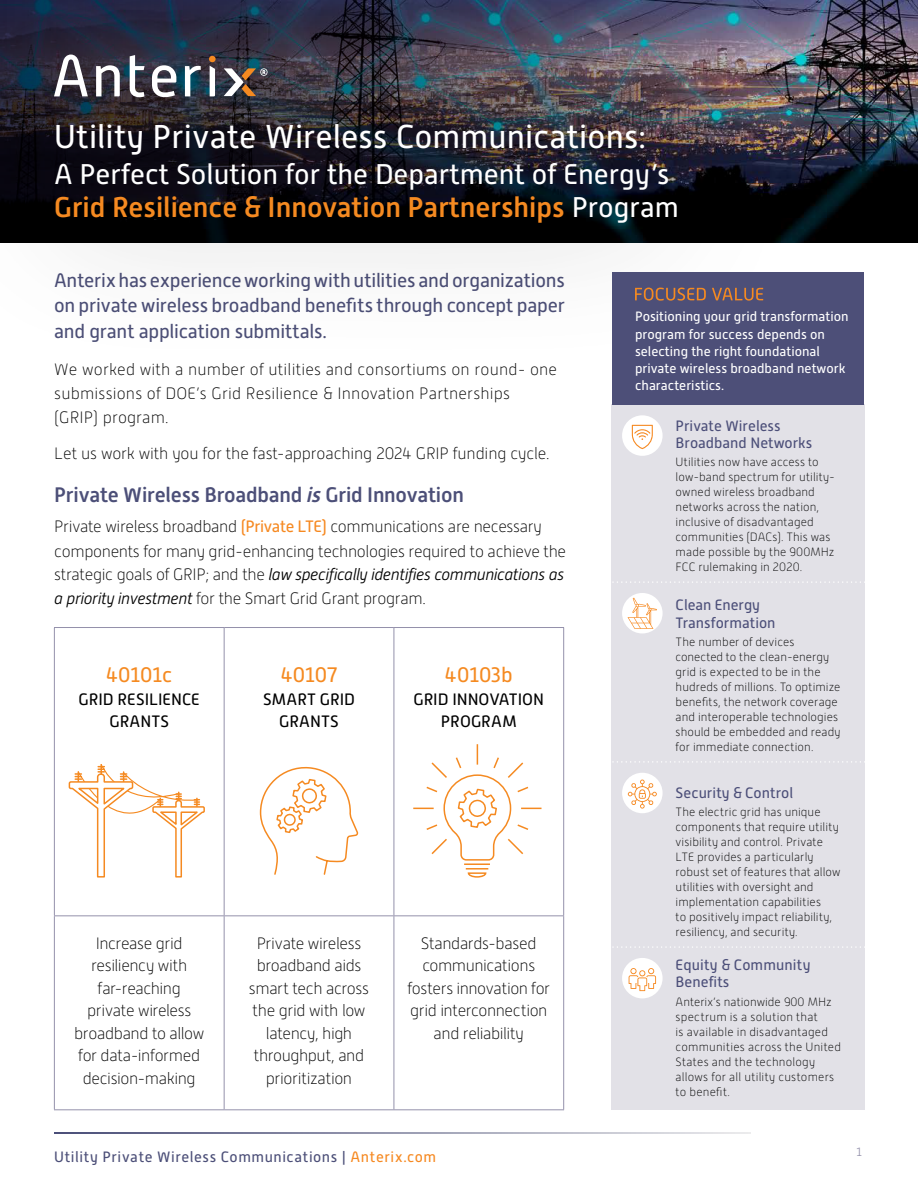
<style>
.page{position:relative;width:918px;height:1188px;background:#fff}
.page>*{position:absolute;margin:0;border:0;box-sizing:border-box;transform-origin:0 0}
.t1{font:33px "Alwyn New";letter-spacing:.005em;color:#fff}
.t2{font:28.5px/33px "Alwyn New";color:#fff}
.t3{font:500 21px "Alwyn New";letter-spacing:-.01em;color:#4c4f78}
.t4{font:21px "Alwyn New";letter-spacing:-.005em;color:#f58a21}
.t5{font:19.5px/25.5px "Alwyn New";letter-spacing:-.015em;color:#4c4f77;text-align:justify}
.t6{font:100 16.5px/22.5px "Alwyn New";letter-spacing:-.02em;color:#000;text-align:center}
.t7{font:100 16.5px/24px "Alwyn New";letter-spacing:.01em;color:#000}
.t8{font:16.5px/22.5px "Alwyn New";color:#000;text-align:center}
.t9{font:15px/17.2px "Alwyn New";color:#4c4f79}
.t10{font:15px "Alwyn New";letter-spacing:.04em;color:#4c4f78}
.t11{font:13.5px/17.2px "Alwyn New";color:#fff}
.t12{font:100 12px/15px "Alwyn New";letter-spacing:.005em;color:#000}
.t13{font:300 12px "Alwyn New";color:#9491ab}
.s1{font-weight:500;color:#f58a21}
.s2{font-style:italic}
.s3{font-weight:400;color:#f68921}
.s4{font-weight:300;font-style:italic}
.s5{color:#f68921}
</style>
<div class="page">
<svg style="left:54px;top:1133px;width:696px;height:1px"></svg>
<div style="left:612px;top:404px;width:253px;height:706px;background:#e2e1e7"></div>
<img style="left:798px;top:0;width:120px;height:243px">
<hr style="left:54px;top:627px;width:170px;height:1px;background:#9491ab">
<hr style="left:54px;top:628px;width:1px;height:287px;background:#9491ab">
<hr style="left:224px;top:627px;width:170px;height:1px;background:#9491ab">
<hr style="left:224px;top:628px;width:1px;height:287px;background:#9491ab">
<hr style="left:394px;top:627px;width:170px;height:1px;background:#9491ab">
<hr style="left:394px;top:628px;width:1px;height:287px;background:#9491ab">
<hr style="left:563px;top:628px;width:1px;height:287px;background:#9491ab">
<hr style="left:54px;top:915px;width:170px;height:1px;background:#9491ab">
<hr style="left:54px;top:916px;width:1px;height:193px;background:#9491ab">
<hr style="left:224px;top:915px;width:170px;height:1px;background:#9491ab">
<hr style="left:224px;top:916px;width:1px;height:193px;background:#9491ab">
<hr style="left:394px;top:915px;width:170px;height:1px;background:#9491ab">
<hr style="left:394px;top:916px;width:1px;height:193px;background:#9491ab">
<hr style="left:563px;top:916px;width:1px;height:193px;background:#9491ab">
<hr style="left:54px;top:1109px;width:170px;height:1px;background:#9491ab">
<hr style="left:224px;top:1109px;width:170px;height:1px;background:#9491ab">
<hr style="left:394px;top:1109px;width:170px;height:1px;background:#9491ab">
<div style="left:0;top:0;width:798px;height:364px;background:#000;opacity:.75"></div>
<svg style="left:54px;top:55px;width:34px;height:41px"></svg>
<svg style="left:96px;top:65px;width:24px;height:31px"></svg>
<svg style="left:130px;top:55px;width:15px;height:42px"></svg>
<svg style="left:152px;top:65px;width:24px;height:32px"></svg>
<svg style="left:185px;top:66px;width:16px;height:30px"></svg>
<svg style="left:210px;top:66px;width:5px;height:30px"></svg>
<div style="left:209px;top:56px;width:7px;height:6px;background:#f58a21;border-radius:50%"></div>
<svg style="left:224px;top:68px;width:44px;height:28px"></svg>
<svg style="left:259px;top:766px;width:100px;height:109px"></svg>
<hr style="left:465px;top:863px;width:24px;height:2px;background:#f58a21">
<hr style="left:467px;top:868px;width:21px;height:2px;background:#f58a21">
<svg style="left:467px;top:872px;width:20px;height:6px"></svg>
<svg style="left:413px;top:744px;width:129px;height:117px"></svg>
<svg style="left:613px;top:581px;width:252px;height:2px"></svg>
<svg style="left:613px;top:761px;width:252px;height:2px"></svg>
<svg style="left:613px;top:946px;width:252px;height:2px"></svg>
<div style="left:622px;top:415px;width:41px;height:41px;background:#fff;border-radius:50%"></div>
<svg style="left:632px;top:425px;width:21px;height:24px"></svg>
<div style="left:622px;top:593px;width:41px;height:40px;background:#fff;border-radius:50%"></div>
<svg style="left:628px;top:598px;width:29px;height:31px"></svg>
<div style="left:622px;top:773px;width:41px;height:40px;background:#fff;border-radius:50%"></div>
<svg style="left:628px;top:780px;width:29px;height:29px"></svg>
<div style="left:622px;top:958px;width:41px;height:40px;background:#fff;border-radius:50%"></div>
<svg style="left:629px;top:968px;width:27px;height:23px"></svg>
<div style="left:612px;top:272px;width:252px;height:132px;background:#4d4f78"></div>
<svg style="left:635px;top:288px;width:71px;height:13px"></svg>
<svg style="left:712px;top:288px;width:51px;height:13px"></svg>
<svg style="left:68px;top:764px;width:137px;height:114px"></svg>
<h1 class="t1" style="left:54px;top:118px;width:594px">Utility Private Wireless Communications:</h1>
<h2 class="t2" style="left:54px;top:158px;width:626px">A Perfect Solution for the Department of Energy’s<br><span class="s1">Grid Resilience &amp; Innovation Partnerships</span> Program</h2>
<h3 class="t5" style="left:54px;top:267px;width:512px">Anterix has experience working with utilities and organizations on private wireless broadband benefits through concept paper and grant application submittals.</h3>
<h3 class="t7" style="left:54px;top:358px;width:504px">We worked with a number of utilities and consortiums on round- one submissions of DOE’s Grid Resilience &amp; Innovation Partnerships (GRIP) program.</h3>
<h3 class="t6" style="left:54px;top:442px;width:497px">Let us work with you for the fast-approaching 2024 GRIP funding cycle.</h3>
<h3 class="t3" style="left:54px;top:483px;width:411px">Private Wireless Broadband <span class="s2">is</span>Grid Innovation</h3>
<p class="t6" style="left:54px;top:515px;width:513px;line-height:24px;text-align:left">Private wireless broadband <span class="s3">(Private LTE)</span> communications are necessary components for many grid-enhancing technologies required to achieve the strategic goals of GRIP; and the <span class="s4">law specifically identifies communications as a priority investment</span> for the Smart Grid Grant program.</p>
<h3 class="t4" style="left:106px;top:663px;width:68px">40101c</h3>
<h3 class="t8" style="left:79px;top:688px;width:123px">GRID RESILIENCE<br>GRANTS</h3>
<h3 class="t4" style="left:281px;top:663px;width:58px">40107</h3>
<h3 class="t8" style="left:263px;top:688px;width:93px">SMART GRID<br>GRANTS</h3>
<h3 class="t4" style="left:445px;top:663px;width:69px">40103b</h3>
<h3 class="t8" style="left:413px;top:688px;width:132px">GRID INNOVATION<br>PROGRAM</h3>
<h3 class="t6" style="left:74px;top:932px;width:132px">Increase grid resiliency with far-reaching private wireless broadband to allow for data-informed decision-making</h3>
<h3 class="t6" style="left:249px;top:932px;width:122px">Private wireless broadband aids smart tech across the grid with low latency, high throughput, and prioritization</h3>
<h3 class="t6" style="left:407px;top:932px;width:144px">Standards-based communications fosters innovation for grid interconnection and reliability</h3>
<p class="t11" style="left:635px;top:308px;width:215px">Positioning your grid transformation program for success depends on selecting the right foundational private wireless broadband network characteristics.</p>
<p class="t9" style="left:676px;top:417px;width:138px">Private Wireless<br>Broadband Networks</p>
<p class="t12" style="left:676px;top:455px;width:161px">Utilities now have access to low-band spectrum for utility&shy;owned wireless broadband networks across the nation, inclusive of disadvantaged communities (DACs). This was made possible by the 900MHz<br>FCC rulemaking in 2020.</p>
<p class="t9" style="left:676px;top:597px;width:101px">Clean Energy<br>Transformation</p>
<p class="t12" style="left:676px;top:635px;width:166px">The number of devices conected to the clean-energy grid is expected to be in the hudreds of millions. To optimize benefits, the network coverage and interoperable technologies should be embedded and ready for immediate connection.</p>
<p class="t9" style="left:676px;top:784px;width:119px">Security &amp; Control</p>
<p class="t12" style="left:676px;top:805px;width:166px">The electric grid has unique components that require utility visibility and control. Private<br>LTE provides a particularly robust set of features that allow utilities with oversight and implementation capabilities<br>to positively impact reliability, resiliency, and security.</p>
<p class="t9" style="left:676px;top:957px;width:136px">Equity &amp; Community<br>Benefits</p>
<p class="t12" style="left:676px;top:994px;width:167px">Anterix’s nationwide 900 MHz spectrum is a solution that<br>is available in disadvantaged communities across the United<br>States and the technology allows for all utility customers to benefit.</p>
<p class="t10" style="left:54px;top:1148px;width:384px">Utility Private Wireless Communications | <span class="s5">Anterix.com</span></p>
<p class="t13" style="left:857px;top:1145px;width:7px">1</p>
</div>
